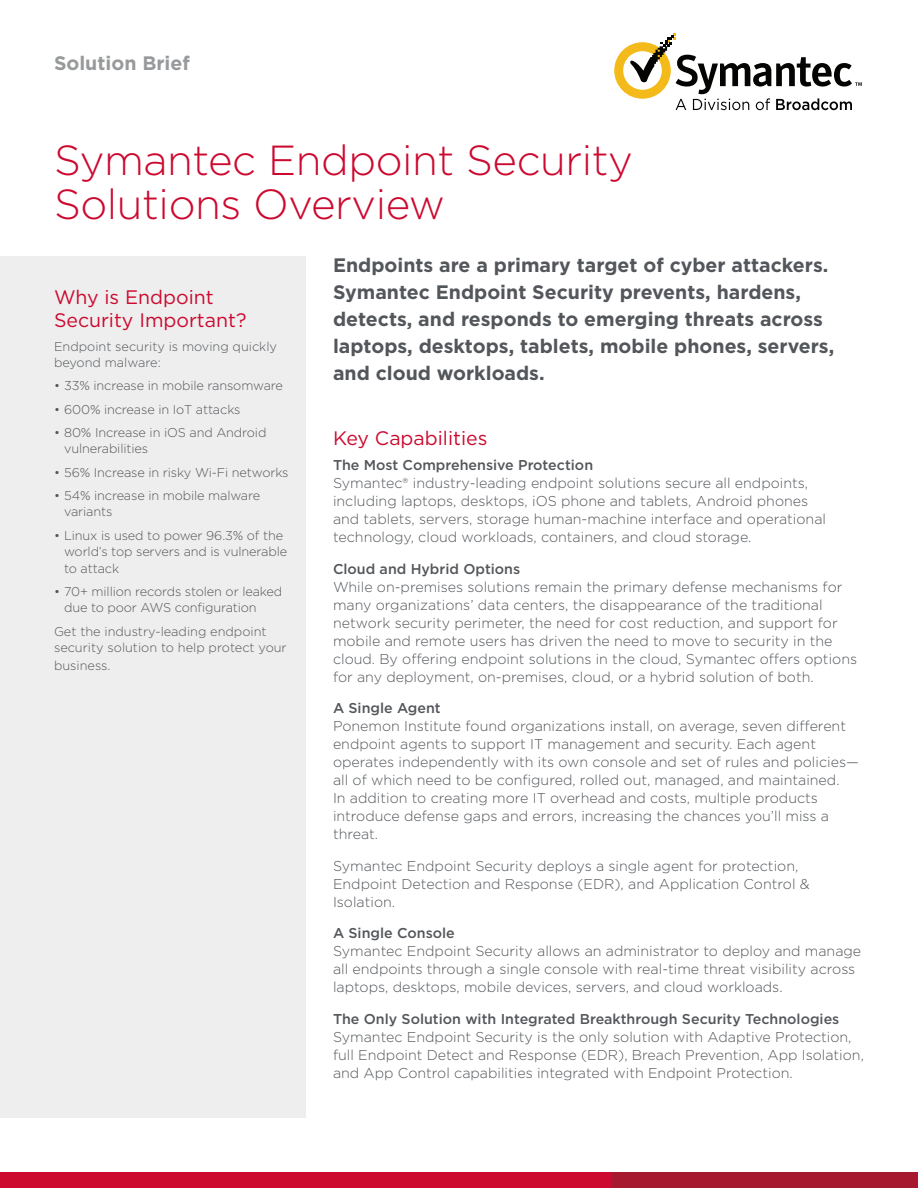
<style>
.page{position:relative;width:918px;height:1188px;background:#fff}
.page>*{position:absolute;margin:0;border:0;box-sizing:border-box;transform-origin:0 0}
.Cover_Main_Title{font:300 42px/43.5px "Gotham";letter-spacing:-.01em;color:#cc092f}
.Key_Message_Block{font:700 19.5px/27px "Gotham";color:#53565a}
.Side_Bar_Heading{font:19.5px/23.4px "Gotham";color:#cc092f}
.Body_Head{font:19.5px "Gotham";color:#cc092f}
.t1{font:700 19.5px "Gotham";color:#97999b}
.Body_Text{font:300 14.25px/18px "Gotham";color:#53565a}
.Body_Subhead_Medium{font:500 14.25px "Gotham";color:#53565a}
.Side_Bar_Body_Text{font:300 12.75px/16.5px "Gotham";letter-spacing:-.01em;color:#53565a}
</style>
<div class="page">
<div style="left:0;top:1172px;width:707px;height:16px;background:#cc092f"></div>
<div style="left:612px;top:1172px;width:306px;height:16px;background:#a6192e"></div>
<svg style="left:614px;top:33px;width:248px;height:77px"></svg>
<div style="left:0;top:256px;width:306px;height:862px;background:#eee"></div>
<h2 class="t1" style="left:54px;top:50px;width:137px">Solution Brief</h2>
<p class="Cover_Main_Title" style="left:54px;top:137px;width:580px">Symantec Endpoint Security<br>Solutions Overview</p>
<p class="Key_Message_Block" style="left:333px;top:252px;width:503px">Endpoints are a primary target of cyber attackers.<br>Symantec Endpoint Security prevents, hardens, detects, and responds to emerging threats across laptops, desktops, tablets, mobile phones, servers, and cloud workloads.</p>
<p class="Side_Bar_Heading" style="left:54px;top:285px;width:194px">Why is Endpoint<br>Security Important?</p>
<p class="Side_Bar_Body_Text" style="left:54px;top:338px;width:225px">Endpoint security is moving quickly beyond malware:</p>
<p class="Side_Bar_Body_Text" style="left:54px;top:377px;width:231px">• 33% increase in mobile ransomware</p>
<p class="Side_Bar_Body_Text" style="left:54px;top:401px;width:188px">• 600% increase in IoT attacks</p>
<p class="Side_Bar_Body_Text" style="left:64px;top:424px;width:204px;text-indent:-10px">• 80% Increase in iOS and Android vulnerabilities</p>
<p class="Side_Bar_Body_Text" style="left:54px;top:464px;width:236px">• 56% Increase in risky Wi-Fi networks</p>
<p class="Side_Bar_Body_Text" style="left:64px;top:487px;width:198px;text-indent:-10px">• 54% increase in mobile malware variants</p>
<p class="Side_Bar_Body_Text" style="left:64px;top:527px;width:225px;text-indent:-10px">• Linux is used to power 96.3% of the world’s top servers and is vulnerable to attack</p>
<p class="Side_Bar_Body_Text" style="left:64px;top:583px;width:220px;text-indent:-10px">• 70+ million records stolen or leaked due to poor AWS configuration</p>
<p class="Side_Bar_Body_Text" style="left:54px;top:623px;width:234px">Get the industry-leading endpoint security solution to help protect your</p>
<p class="Side_Bar_Body_Text" style="left:54px;top:657px;width:58px">business.</p>
<p class="Body_Head" style="left:333px;top:426px;width:156px">Key Capabilities</p>
<p class="Body_Subhead_Medium" style="left:333px;top:456px;width:262px">The Most Comprehensive Protection</p>
<p class="Body_Text" style="left:333px;top:474px;width:495px">Symantec® industry-leading endpoint solutions secure all endpoints, including laptops, desktops, iOS phone and tablets, Android phones and tablets, servers, storage human-machine interface and operational technology, cloud workloads, containers, and cloud storage.</p>
<p class="Body_Subhead_Medium" style="left:333px;top:559px;width:189px">Cloud and Hybrid Options</p>
<p class="Body_Text" style="left:333px;top:577px;width:526px">While on-premises solutions remain the primary defense mechanisms for many organizations’ data centers, the disappearance of the traditional network security perimeter, the need for cost reduction, and support for mobile and remote users has driven the need to move to security in the cloud. By offering endpoint solutions in the cloud, Symantec offers options for any deployment, on-premises, cloud, or a hybrid solution of both.</p>
<p class="Body_Subhead_Medium" style="left:333px;top:699px;width:109px">A Single Agent</p>
<p class="Body_Text" style="left:333px;top:717px;width:527px">Ponemon Institute found organizations install, on average, seven different endpoint agents to support IT management and security. Each agent operates independently with its own console and set of rules and policies— all of which need to be configured, rolled out, managed, and maintained.<br>In addition to creating more IT overhead and costs, multiple products introduce defense gaps and errors, increasing the chances you’ll miss a threat.</p>
<p class="Body_Text" style="left:333px;top:856px;width:478px">Symantec Endpoint Security deploys a single agent for protection,<br>Endpoint Detection and Response (EDR), and Application Control &amp;<br>Isolation.</p>
<p class="Body_Subhead_Medium" style="left:333px;top:924px;width:123px">A Single Console</p>
<p class="Body_Text" style="left:333px;top:942px;width:530px">Symantec Endpoint Security allows an administrator to deploy and manage all endpoints through a single console with real-time threat visibility across laptops, desktops, mobile devices, servers, and cloud workloads.</p>
<p class="Body_Subhead_Medium" style="left:333px;top:1009px;width:508px">The Only Solution with Integrated Breakthrough Security Technologies</p>
<p class="Body_Text" style="left:333px;top:1027px;width:533px">Symantec Endpoint Security is the only solution with Adaptive Protection, full Endpoint Detect and Response (EDR), Breach Prevention, App Isolation, and App Control capabilities integrated with Endpoint Protection.</p>
</div>
